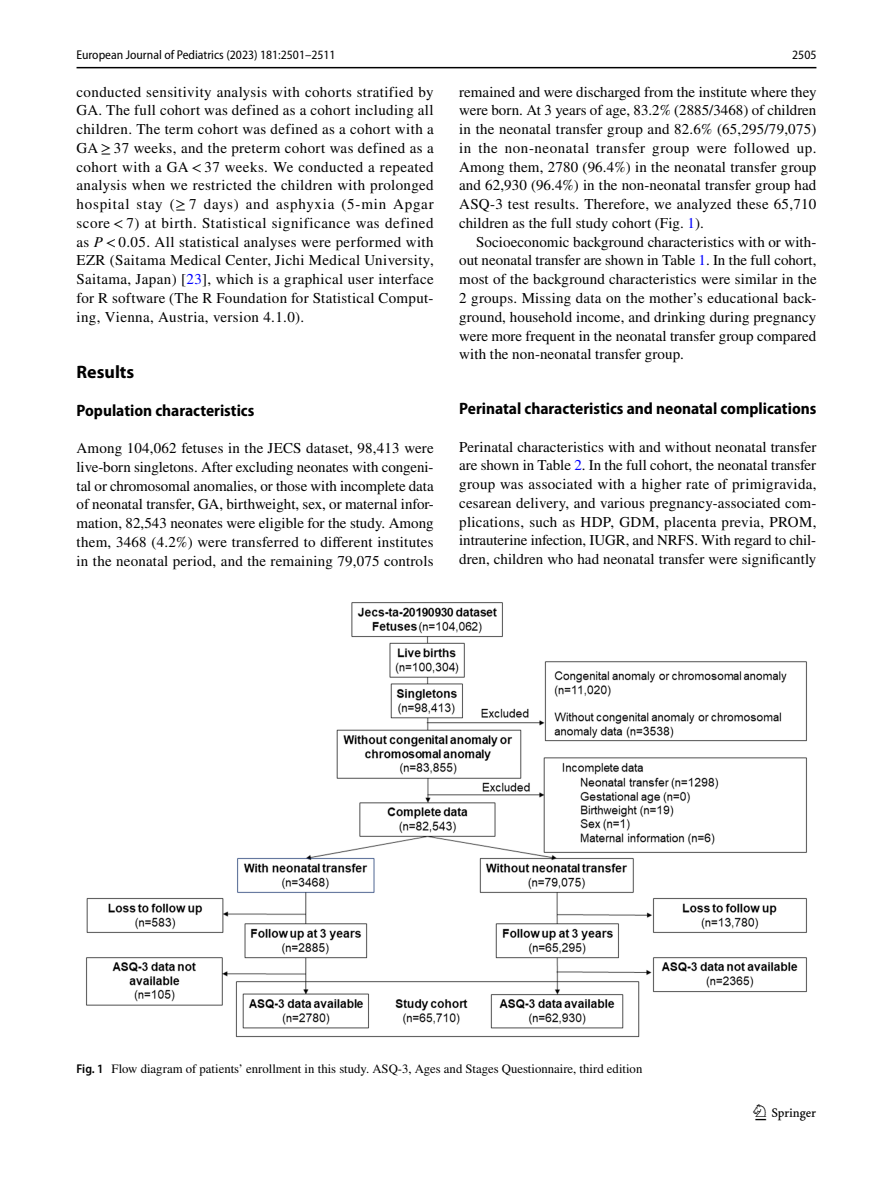
<style>
.page{position:relative;width:893px;height:1187px;background:#fff}
.page>*{position:absolute;margin:0;border:0;box-sizing:border-box;transform-origin:0 0}
.t1{font:22.5px "Springnew Regular 3";color:#000}
.t2{font:700 18px "Myriad Pro";color:#000}
.t3{font:700 semi-condensed 16.5px "Myriad Pro";color:#000}
.t4{font:15px/18.8px "STIX";letter-spacing:.005em;color:#000;text-align:justify}
.t5{font:12.75px "STIX";color:#000}
.t6{font:semi-condensed 12.75px "Myriad Pro";color:#000}
.s1{font-style:italic}
.s2{color:#00f}
.s3{font-family:"Myriad Pro";font-weight:600;font-stretch:semi-condensed}
</style>
<div class="page">
<hr style="left:77px;top:67px;width:739px;height:1px;background:#000">
<img style="left:86px;top:602px;width:721px;height:435px">
<p class="t6" style="left:77px;top:48px;width:261px">European Journal of Pediatrics (2023) 181:2501–2511</p>
<p class="t6" style="left:792px;top:48px;width:26px">2505</p>
<p class="t4" style="left:77px;top:83px;width:359px">conducted sensitivity analysis with cohorts stratified by GA. The full cohort was defined as a cohort including all children. The term cohort was defined as a cohort with a GA ≥ 37 weeks, and the preterm cohort was defined as a cohort with a GA &lt; 37 weeks. We conducted a repeated analysis when we restricted the children with prolonged hospital stay (≥ 7 days) and asphyxia (5-min Apgar score &lt; 7) at birth. Statistical significance was defined as <span class="s1">P</span> &lt; 0.05. All statistical analyses were performed with EZR (Saitama Medical Center, Jichi Medical University, Saitama, Japan) [<span class="s2">23</span>], which is a graphical user interface for R software (The R Foundation for Statistical Comput&shy;ing, Vienna, Austria, version 4.1.0).</p>
<p class="t2" style="left:77px;top:360px;width:59px">Results</p>
<p class="t3" style="left:77px;top:401px;width:179px">Population characteristics</p>
<p class="t4" style="left:77px;top:439px;width:359px">Among 104,062 fetuses in the JECS dataset, 98,413 were live-born singletons. After excluding neonates with congeni&shy;tal or chromosomal anomalies, or those with incomplete data of neonatal transfer, GA, birthweight, sex, or maternal infor&shy;mation, 82,543 neonates were eligible for the study. Among them, 3468 (4.2%) were transferred to different institutes in the neonatal period, and the remaining 79,075 controls</p>
<p class="t4" style="left:459px;top:83px;width:359px">remained and were discharged from the institute where they were born. At 3 years of age, 83.2% (2885/3468) of children in the neonatal transfer group and 82.6% (65,295/79,075) in the non-neonatal transfer group were followed up.<br>Among them, 2780 (96.4%) in the neonatal transfer group and 62,930 (96.4%) in the non-neonatal transfer group had ASQ-3 test results. Therefore, we analyzed these 65,710 children as the full study cohort (Fig. <span class="s2">1</span>).</p>
<p class="t4" style="left:459px;top:233px;width:359px;text-indent:17px">Socioeconomic background characteristics with or with&shy;out neonatal transfer are shown in Table <span class="s2">1</span>. In the full cohort, most of the background characteristics were similar in the 2 groups. Missing data on the mother’s educational back&shy;ground, household income, and drinking during pregnancy were more frequent in the neonatal transfer group compared with the non-neonatal transfer group.</p>
<p class="t3" style="left:459px;top:399px;width:359px">Perinatal characteristics and neonatal complications</p>
<p class="t4" style="left:459px;top:438px;width:359px">Perinatal characteristics with and without neonatal transfer are shown in Table <span class="s2">2</span>. In the full cohort, the neonatal transfer group was associated with a higher rate of primigravida, cesarean delivery, and various pregnancy-associated com&shy;plications, such as HDP, GDM, placenta previa, PROM, intrauterine infection, IUGR, and NRFS. With regard to chil&shy;dren, children who had neonatal transfer were significantly</p>
<p class="t5" style="left:77px;top:1059px;width:567px"><span class="s3">Fig. 1</span> Flow diagram of patients’ enrollment in this study. ASQ-3, Ages and Stages Questionnaire, third edition</p>
<h1 class="t1" style="left:755px;top:1104px;width:62px">1 3</h1>
</div>
